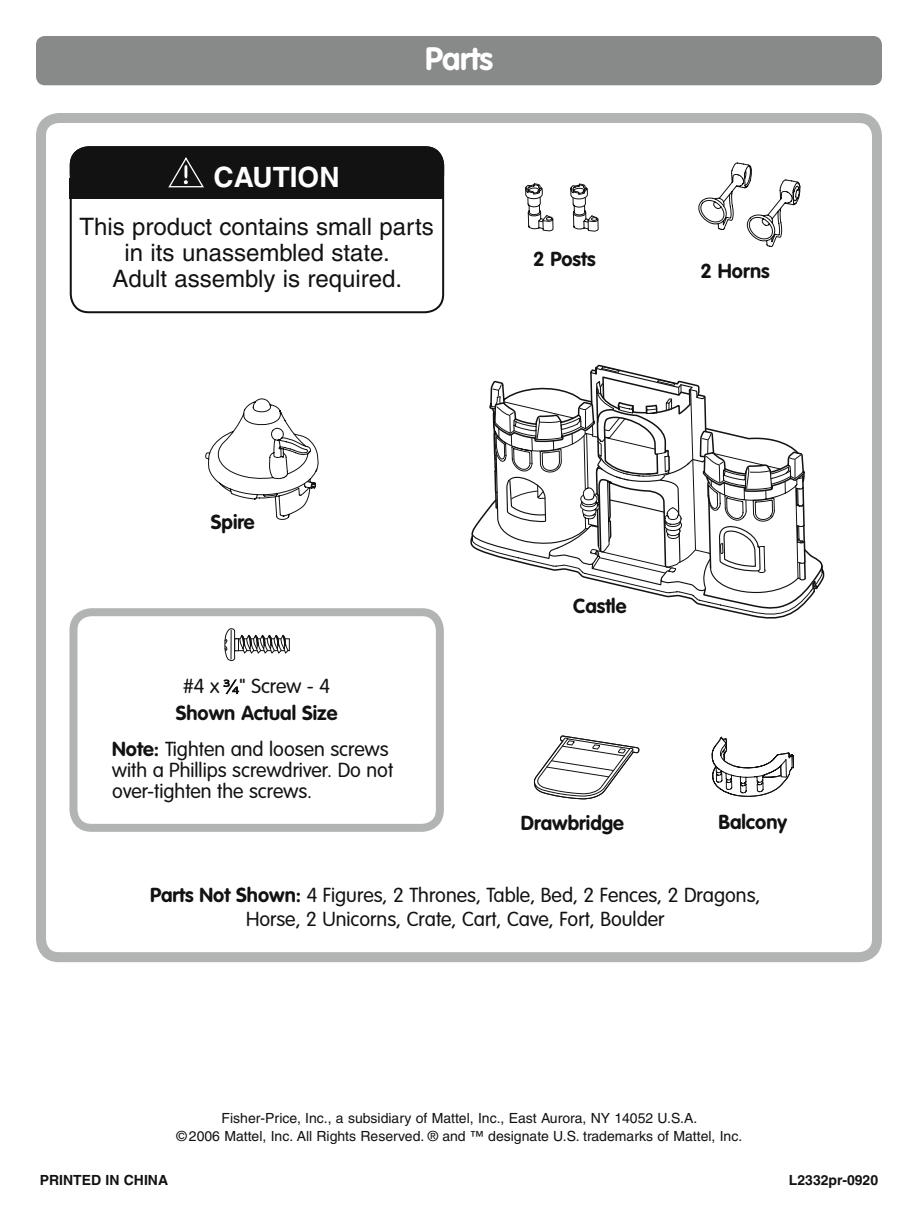
<style>
.page{position:relative;width:918px;height:1224px;background:#fff}
.page>*{position:absolute;margin:0;border:0;box-sizing:border-box;transform-origin:0 0}
.t1{font:700 32px "VAG Rounded";letter-spacing:-.015em;color:#fff}
.t2{font:700 28px "Helvetica";color:#fff}
.t3{font:24px/26px "Helvetica";color:#121212;text-align:center}
.t4{font:300 20px/21px "VAG Rounded";color:#121212}
.t5{font:700 20px/27px "VAG Rounded";color:#121212;text-align:center}
.t6{font:14px/18px "Helvetica";color:#121212;text-align:center}
.t7{font:700 14px "Helvetica";color:#121212}
.s1{font-weight:300}
.s2{font-family:"Koz Go Pro";font-weight:300;font-size:16px}
.s3{font-weight:700}
</style>
<div class="page">
<div style="left:36px;top:113px;width:846px;height:849px;border:10px solid #b2b4b4;border-radius:18px"></div>
<div style="left:36px;top:36px;width:846px;height:49px;background:#878a89;border-radius:9px"></div>
<svg style="left:534px;top:735px;width:106px;height:65px"></svg>
<svg style="left:525px;top:183px;width:73px;height:49px"></svg>
<svg style="left:712px;top:737px;width:82px;height:60px"></svg>
<svg style="left:205px;top:398px;width:113px;height:122px"></svg>
<svg style="left:698px;top:162px;width:103px;height:85px"></svg>
<div style="left:71px;top:147px;width:372px;height:45px;background:#121212;border-radius:18px"></div>
<div style="left:70px;top:146px;width:374px;height:167px;border:2px solid #121212;border-radius:18px"></div>
<div style="left:70px;top:178px;width:374px;height:21px;background:#121212"></div>
<svg style="left:168px;top:157px;width:36px;height:31px"></svg>
<svg style="left:470px;top:364px;width:355px;height:255px"></svg>
<div style="left:69px;top:608px;width:375px;height:224px;border:8px solid #b2b4b4;border-radius:18px"></div>
<svg style="left:223px;top:679px;width:16px;height:15px"></svg>
<div style="left:235px;top:638px;width:55px;height:13px;border:1px solid #121212"></div>
<svg style="left:224px;top:628px;width:65px;height:34px"></svg>
<hr style="left:235px;top:639px;width:4px;height:12px;background:#fff">
<div style="left:234px;top:638px;width:5px;height:13px;border:1px solid #121212"></div>
<h2 class="t2" style="left:213px;top:161px;width:128px">CAUTION</h2>
<h1 class="t1" style="left:425px;top:40px;width:69px">Parts</h1>
<p class="t3" style="left:79px;top:214px;width:356px">This product contains small parts in its unassembled state.<br>Adult assembly is required.</p>
<p class="t5" style="left:533px;top:246px;width:64px">2 Posts</p>
<p class="t5" style="left:700px;top:259px;width:71px">2 Horns</p>
<p class="t5" style="left:211px;top:509px;width:45px">Spire</p>
<p class="t5" style="left:176px;top:673px;width:163px"><span class="s1">#4 x</span> <span class="s2">3/4</span><span class="s1">" Screw - 4<br></span>Shown Actual Size</p>
<p class="t4" style="left:112px;top:739px;width:282px"><span class="s3">Note:</span> Tighten and loosen screws with a Phillips screwdriver. Do not over-tighten the screws.</p>
<p class="t5" style="left:573px;top:593px;width:55px">Castle</p>
<p class="t5" style="left:521px;top:810px;width:105px">Drawbridge</p>
<p class="t5" style="left:719px;top:810px;width:70px">Balcony</p>
<p class="t4" style="left:150px;top:884px;width:612px;line-height:24px;text-align:center"><span class="s3">Parts Not Shown:</span> 4 Figures, 2 Thrones, Table, Bed, 2 Fences, 2 Dragons,<br>Horse, 2 Unicorns, Crate, Cart, Cave, Fort, Boulder</p>
<p class="t6" style="left:177px;top:1109px;width:567px">Fisher-Price, Inc., a subsidiary of Mattel, Inc., East Aurora, NY 14052 U.S.A.<br>© 2006 Mattel, Inc. All Rights Reserved. ® and ™ designate U.S. trademarks of Mattel, Inc.</p>
<p class="t7" style="left:40px;top:1172px;width:113px">PRINTED IN CHINA</p>
<p class="t7" style="left:789px;top:1172px;width:91px">L2332PR-0920</p>
</div>
